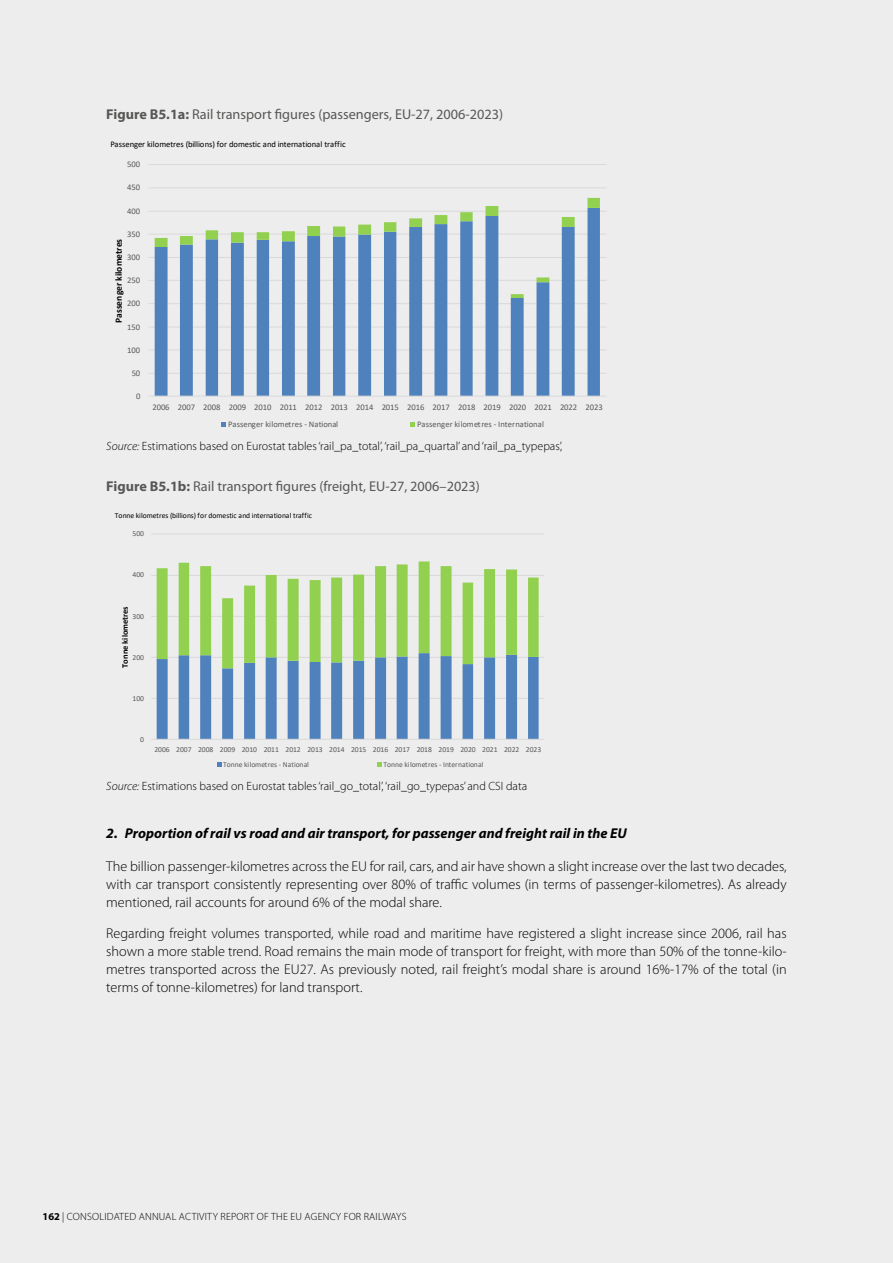
<style>
.page{position:relative;width:893px;height:1263px;background:#ededed}
.page>*{position:absolute;margin:0;border:0;box-sizing:border-box;transform-origin:0 0}
.text{font:300 14.25px/18px "Myriad Pro";color:#000;text-align:justify}
.fig_title{font:14.25px "Myriad Pro";color:#575756}
.title4{font:italic 700 14.25px "Myriad Pro";color:#000}
.source{font:300 12px "Myriad Pro";color:#000}
.t1{font:300 10.5px "Myriad Pro";letter-spacing:.02em;color:#000}
.t2{font:700 9.6px "Calibri";color:#000}
.t3{font:8.55px "Calibri";letter-spacing:-.01em;color:#595959}
.t4{font:8.55px "Calibri";letter-spacing:-.005em;color:#000}
.t5{font:700 8.4px "Calibri";letter-spacing:.005em;color:#000}
.t6{font:7.65px "Calibri";letter-spacing:-.01em;color:#595959}
.t7{font:7.65px "Calibri";letter-spacing:-.005em;color:#000}
.s1{font-weight:700}
.s2{font-style:italic}
</style>
<div class="page">
<hr style="left:148px;top:373px;width:459px;height:1px;background:#d9d9d9">
<hr style="left:148px;top:350px;width:459px;height:1px;background:#d9d9d9">
<hr style="left:148px;top:327px;width:459px;height:1px;background:#d9d9d9">
<hr style="left:148px;top:303px;width:459px;height:1px;background:#d9d9d9">
<hr style="left:148px;top:280px;width:459px;height:1px;background:#d9d9d9">
<hr style="left:148px;top:257px;width:459px;height:1px;background:#d9d9d9">
<hr style="left:148px;top:234px;width:459px;height:1px;background:#d9d9d9">
<hr style="left:148px;top:211px;width:459px;height:1px;background:#d9d9d9">
<hr style="left:148px;top:188px;width:459px;height:1px;background:#d9d9d9">
<hr style="left:148px;top:164px;width:459px;height:1px;background:#d9d9d9">
<svg style="left:155px;top:298px;width:445px;height:98px"></svg>
<svg style="left:155px;top:198px;width:445px;height:100px"></svg>
<hr style="left:148px;top:396px;width:459px;height:1px;background:#d9d9d9">
<svg style="left:221px;top:422px;width:5px;height:5px"></svg>
<svg style="left:410px;top:422px;width:5px;height:5px"></svg>
<hr style="left:151px;top:698px;width:393px;height:1px;background:#d9d9d9">
<hr style="left:151px;top:657px;width:393px;height:1px;background:#d9d9d9">
<hr style="left:151px;top:616px;width:393px;height:1px;background:#d9d9d9">
<hr style="left:151px;top:575px;width:393px;height:1px;background:#d9d9d9">
<hr style="left:151px;top:534px;width:393px;height:1px;background:#d9d9d9">
<svg style="left:157px;top:561px;width:382px;height:178px"></svg>
<hr style="left:151px;top:739px;width:393px;height:1px;background:#d9d9d9">
<svg style="left:217px;top:762px;width:4px;height:5px"></svg>
<svg style="left:377px;top:762px;width:4px;height:5px"></svg>
<p class="fig_title" style="left:106px;top:105px;width:398px"><span class="s1">Figure B5.1a:</span> Rail transport figures (passengers, EU-27, 2006-2023)</p>
<p class="t4" style="left:110px;top:138px;width:237px">Passenger kilometres (billions) for domestic and international traffic</p>
<p class="t3" style="left:127px;top:158px;width:14px">500</p>
<p class="t3" style="left:127px;top:182px;width:14px">450</p>
<p class="t3" style="left:127px;top:205px;width:14px">400</p>
<p class="t3" style="left:127px;top:228px;width:14px">350</p>
<p class="t2" style="left:112px;top:323px;width:86px;rotate:-90deg">Passenger kilometres</p>
<p class="t3" style="left:127px;top:251px;width:14px">300</p>
<p class="t3" style="left:127px;top:274px;width:14px">250</p>
<p class="t3" style="left:127px;top:298px;width:14px">200</p>
<p class="t3" style="left:127px;top:321px;width:14px">150</p>
<p class="t3" style="left:127px;top:344px;width:14px">100</p>
<p class="t3" style="left:132px;top:367px;width:10px">50</p>
<p class="t3" style="left:136px;top:390px;width:6px">0</p>
<p class="t3" style="left:152px;top:401px;width:452px">2006 2007 2008 2009 2010 2011 2012 2013 2014 2015 2016 2017 2018 2019 2020 2021 2022 2023</p>
<p class="t3" style="left:228px;top:419px;width:112px">Passenger kilometres - National</p>
<p class="t3" style="left:417px;top:419px;width:129px">Passenger kilometres - International</p>
<p class="source" style="left:106px;top:440px;width:457px"><span class="s2">Source:</span> Estimations based on Eurostat tables ‘rail_pa_total’, ‘rail_pa_quartal’ and ‘rail_pa_typepas’,</p>
<p class="fig_title" style="left:106px;top:478px;width:375px"><span class="s1">Figure B5.1b:</span> Rail transport figures (freight, EU-27, 2006–2023)</p>
<p class="t7" style="left:115px;top:511px;width:199px">Tonne kilometres (billions) for domestic and international traffic</p>
<p class="t6" style="left:133px;top:528px;width:13px">500</p>
<p class="t6" style="left:133px;top:570px;width:13px">400</p>
<p class="t5" style="left:119px;top:668px;width:63px;rotate:-90deg">Tonne kilometres</p>
<p class="t6" style="left:133px;top:611px;width:13px">300</p>
<p class="t6" style="left:133px;top:652px;width:13px">200</p>
<p class="t6" style="left:133px;top:693px;width:13px">100</p>
<p class="t6" style="left:140px;top:734px;width:5px">0</p>
<p class="t6" style="left:154px;top:744px;width:388px">2006 2007 2008 2009 2010 2011 2012 2013 2014 2015 2016 2017 2018 2019 2020 2021 2022 2023</p>
<p class="t6" style="left:223px;top:759px;width:87px">Tonne kilometres - National</p>
<p class="t6" style="left:383px;top:759px;width:102px">Tonne kilometres - International</p>
<p class="source" style="left:106px;top:780px;width:422px"><span class="s2">Source:</span> Estimations based on Eurostat tables ‘rail_go_total’, ‘rail_go_typepas’ and CSI data</p>
<p class="title4" style="left:106px;top:824px;width:522px">2. Proportion of rail vs road and air transport, for passenger and freight rail in the EU</p>
<p class="text" style="left:106px;top:858px;width:682px">The billion passenger-kilometres across the EU for rail, cars, and air have shown a slight increase over the last two decades, with car transport consistently representing over 80% of traffic volumes (in terms of passenger-kilometres). As already mentioned, rail accounts for around 6% of the modal share.</p>
<p class="text" style="left:106px;top:925px;width:682px">Regarding freight volumes transported, while road and maritime have registered a slight increase since 2006, rail has shown a more stable trend. Road remains the main mode of transport for freight, with more than 50% of the tonne-kilo&shy;metres transported across the EU27. As previously noted, rail freight’s modal share is around 16%-17% of the total (in terms of tonne-kilometres) for land transport.</p>
<p class="t1" style="left:43px;top:1211px;width:365px"><span class="s1">162</span> | CONSOLIDATED ANNUAL ACTIVITY REPORT OF THE EU AGENCY FOR RAILWAYS</p>
</div>
